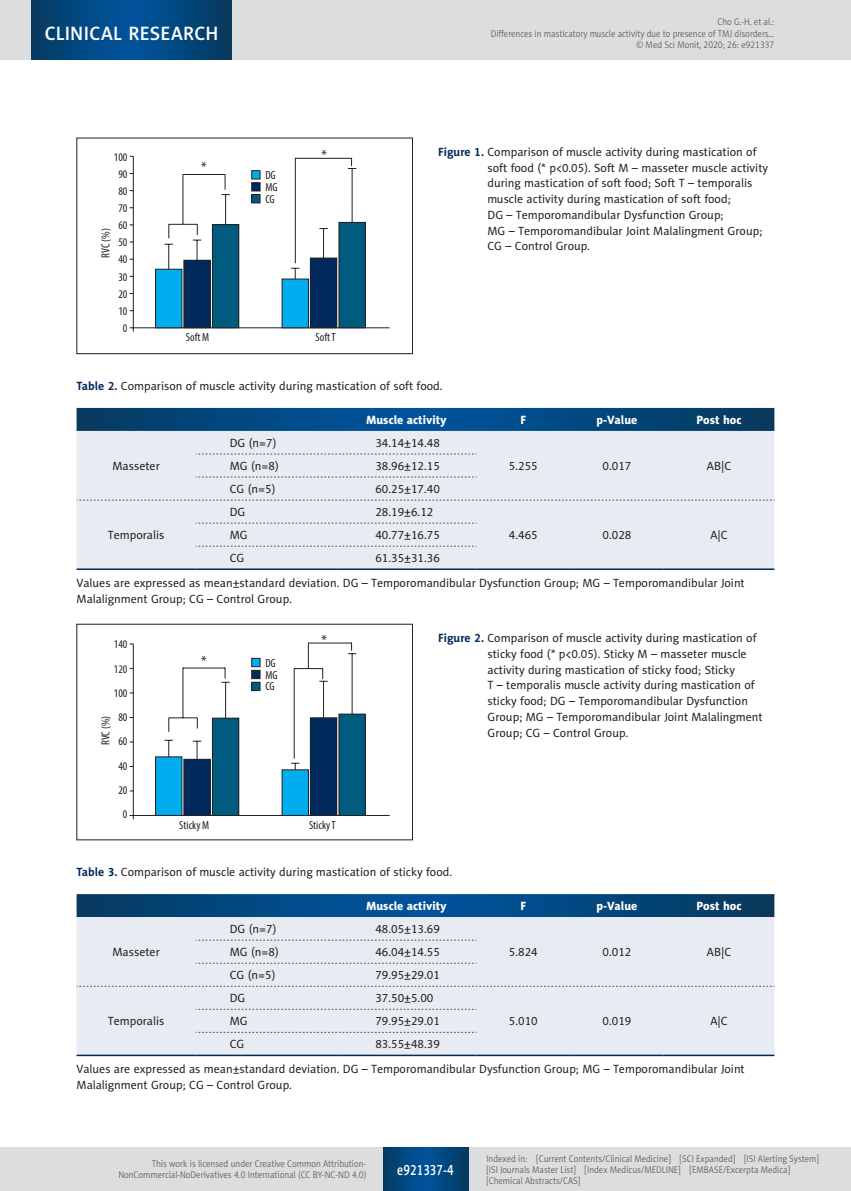
<style>
.page{position:relative;width:851px;height:1191px;background:#fff}
.page>*{position:absolute;margin:0;border:0;box-sizing:border-box;transform-origin:0 0}
.t1{font:19.5px "Naomi Sans EFN Medium";letter-spacing:.015em;color:#fff}
.t2{font:15px "Naomi Sans EFN Medium";color:#fff;scale:.8 1}
.t3{font:condensed 14.7px "Myriad Pro";color:#231f20}
.MSM_Rycina_tytul{font:12px/15.8px "Naomi Sans EFN";color:#231f20}
.MSM_Table_podpis_dol{font:12px/15.8px "Naomi Sans EFN";color:#231f20}
.MSM_Tabela_zawartosc{font:12px "Naomi Sans EFN";color:#231f20}
.MSM_Tabela_tytul{font:12px "Naomi Sans EFN";color:#231f20}
.MSM_Tabela_Head{font:12px "Naomi Sans EFN Heavy";color:#fff}
.t4{font:condensed 11.7px/17.1px "Myriad Pro";color:#231f20;text-align:right}
.t5{font:9.75px/11.2px "Naomi Sans EFN Light";color:#57585a;text-align:right;scale:.9 1}
.s1{font-weight:700;color:#00295c}
</style>
<div class="page">
<hr style="left:133px;top:156px;width:1px;height:175px;background:#231f20">
<hr style="left:130px;top:327px;width:259px;height:1px;background:#231f20">
<div style="left:155px;top:269px;width:27px;height:59px;background:#00aeef;border:1px solid #231f20"></div>
<div style="left:251px;top:170px;width:9px;height:9px;background:#00aeef;border:1px solid #231f20"></div>
<svg style="left:164px;top:173px;width:97px;height:155px"></svg>
<svg style="left:281px;top:157px;width:85px;height:171px"></svg>
<div style="left:77px;top:138px;width:335px;height:216px;border:1px solid #231f20"></div>
<hr style="left:133px;top:644px;width:1px;height:175px;background:#231f20">
<hr style="left:130px;top:815px;width:259px;height:1px;background:#231f20">
<div style="left:155px;top:756px;width:27px;height:60px;background:#00aeef;border:1px solid #231f20"></div>
<svg style="left:164px;top:642px;width:202px;height:174px"></svg>
<svg style="left:77px;top:408px;width:697px;height:23px;background:#03477f"></svg>
<div style="left:77px;top:431px;width:697px;height:137px;background:#e8ebf2"></div>
<svg style="left:196px;top:454px;width:280px;height:1px"></svg>
<svg style="left:196px;top:477px;width:280px;height:1px"></svg>
<svg style="left:196px;top:523px;width:280px;height:1px"></svg>
<svg style="left:196px;top:546px;width:280px;height:1px"></svg>
<hr style="left:196px;top:568px;width:140px;height:2px;background:#00295c">
<hr style="left:336px;top:568px;width:140px;height:2px;background:#00295c">
<hr style="left:77px;top:568px;width:119px;height:2px;background:#00295c">
<svg style="left:77px;top:500px;width:697px;height:1px"></svg>
<hr style="left:476px;top:568px;width:94px;height:2px;background:#00295c">
<hr style="left:570px;top:568px;width:93px;height:2px;background:#00295c">
<hr style="left:663px;top:568px;width:111px;height:2px;background:#00295c">
<svg style="left:77px;top:894px;width:697px;height:23px;background:#03477f"></svg>
<div style="left:77px;top:917px;width:697px;height:137px;background:#e8ebf2"></div>
<svg style="left:196px;top:940px;width:280px;height:1px"></svg>
<svg style="left:196px;top:963px;width:280px;height:1px"></svg>
<svg style="left:196px;top:1009px;width:280px;height:1px"></svg>
<svg style="left:196px;top:1032px;width:280px;height:1px"></svg>
<hr style="left:196px;top:1054px;width:140px;height:2px;background:#00295c">
<hr style="left:336px;top:1054px;width:140px;height:2px;background:#00295c">
<hr style="left:77px;top:1054px;width:119px;height:2px;background:#00295c">
<svg style="left:77px;top:986px;width:697px;height:1px"></svg>
<hr style="left:476px;top:1054px;width:94px;height:2px;background:#00295c">
<hr style="left:570px;top:1054px;width:93px;height:2px;background:#00295c">
<hr style="left:663px;top:1054px;width:111px;height:2px;background:#00295c">
<div style="left:0;top:1148px;width:850px;height:43px;background:#dcdddf"></div>
<svg style="left:383px;top:1147px;width:85px;height:43px;background:#02477e"></svg>
<div style="left:0;top:0;width:850px;height:60px;background:#dcdddf"></div>
<hr style="left:850px;top:0;width:1px;height:60px;background:#dcdddf">
<svg style="left:32px;top:0;width:200px;height:60px;background:#02477e"></svg>
<h1 class="t1" style="left:45px;top:22px;width:175px">CLINICAL RESEARCH</h1>
<p class="t4" style="left:114px;top:148px;width:15px">100<br>90<br>80<br>70<br>60<br>50<br>40<br>30<br>20<br>10<br>0</p>
<p class="t4" style="left:97px;top:258px;width:31px;rotate:-90deg">RVC (%)</p>
<p class="t3" style="left:201px;top:158px;width:7px">*</p>
<p class="t4" style="left:186px;top:328px;width:25px">Soft M</p>
<p class="t4" style="left:265px;top:169px;width:14px;line-height:11.7px;text-align:left">DG<br>MG<br>CG</p>
<p class="t3" style="left:321px;top:146px;width:7px">*</p>
<p class="t4" style="left:315px;top:328px;width:22px">Soft T</p>
<p class="t5" style="left:490px;top:16px;width:317px">Cho G.-H. et al.:<br>Differences in masticatory muscle activity due to presence of TMJ disorders… © Med Sci Monit, 2020; 26: e921337</p>
<p class="MSM_Rycina_tytul" style="left:487px;top:144px;width:282px;text-indent:-49px"><span class="s1">Figure 1.</span> Comparison of muscle activity during mastication of soft food (* p&lt;0.05). Soft M – masseter muscle activity during mastication of soft food; Soft T – temporalis muscle activity during mastication of soft food;<br>DG – Temporomandibular Dysfunction Group;<br>MG – Temporomandibular Joint Malalingment Group; CG – Control Group.</p>
<p class="MSM_Tabela_tytul" style="left:77px;top:379px;width:367px"><span class="s1">Table 2.</span> Comparison of muscle activity during mastication of soft food.</p>
<p class="MSM_Tabela_zawartosc" style="left:112px;top:459px;width:49px">Masseter</p>
<p class="MSM_Tabela_zawartosc" style="left:108px;top:528px;width:58px">Temporalis</p>
<p class="MSM_Tabela_Head" style="left:366px;top:412px;width:82px">Muscle activity</p>
<p class="MSM_Tabela_Head" style="left:520px;top:412px;width:7px">F</p>
<p class="MSM_Tabela_Head" style="left:596px;top:412px;width:42px">p-Value</p>
<p class="MSM_Tabela_Head" style="left:696px;top:412px;width:46px">Post hoc</p>
<p class="MSM_Tabela_zawartosc" style="left:230px;top:436px;width:48px">DG (n=7)</p>
<p class="MSM_Tabela_zawartosc" style="left:375px;top:436px;width:66px">34.14±14.48</p>
<p class="MSM_Tabela_zawartosc" style="left:230px;top:459px;width:50px">MG (n=8)</p>
<p class="MSM_Tabela_zawartosc" style="left:375px;top:459px;width:66px">38.96±12.15</p>
<p class="MSM_Tabela_zawartosc" style="left:509px;top:459px;width:30px">5.255</p>
<p class="MSM_Tabela_zawartosc" style="left:602px;top:459px;width:30px">0.017</p>
<p class="MSM_Tabela_zawartosc" style="left:706px;top:459px;width:26px">AB|C</p>
<p class="MSM_Tabela_zawartosc" style="left:230px;top:482px;width:47px">CG (n=5)</p>
<p class="MSM_Tabela_zawartosc" style="left:375px;top:482px;width:66px">60.25±17.40</p>
<p class="MSM_Tabela_zawartosc" style="left:230px;top:505px;width:17px">DG</p>
<p class="MSM_Tabela_zawartosc" style="left:375px;top:505px;width:60px">28.19±6.12</p>
<p class="MSM_Tabela_zawartosc" style="left:230px;top:528px;width:19px">MG</p>
<p class="MSM_Tabela_zawartosc" style="left:375px;top:528px;width:66px">40.77±16.75</p>
<p class="MSM_Tabela_zawartosc" style="left:509px;top:528px;width:30px">4.465</p>
<p class="MSM_Tabela_zawartosc" style="left:602px;top:528px;width:30px">0.028</p>
<p class="MSM_Tabela_zawartosc" style="left:710px;top:528px;width:19px">A|C</p>
<p class="MSM_Tabela_zawartosc" style="left:230px;top:551px;width:16px">CG</p>
<p class="MSM_Tabela_zawartosc" style="left:375px;top:551px;width:66px">61.35±31.36</p>
<p class="MSM_Table_podpis_dol" style="left:77px;top:575px;width:669px">Values are expressed as mean±standard deviation. DG – Temporomandibular Dysfunction Group; MG – Temporomandibular Joint<br>Malalignment Group; CG – Control Group.</p>
<p class="t4" style="left:114px;top:632px;width:15px;line-height:24.3px">140<br>120<br>100<br>80<br>60<br>40<br>20<br>0</p>
<p class="t4" style="left:97px;top:745px;width:31px;rotate:-90deg">RVC (%)</p>
<p class="t3" style="left:201px;top:652px;width:7px">*</p>
<p class="t4" style="left:179px;top:816px;width:32px">Sticky M</p>
<p class="t4" style="left:265px;top:657px;width:14px;line-height:11.7px;text-align:left">DG<br>MG<br>CG</p>
<p class="t3" style="left:321px;top:631px;width:7px">*</p>
<p class="t4" style="left:309px;top:816px;width:28px">Sticky T</p>
<p class="MSM_Rycina_tytul" style="left:487px;top:630px;width:276px;text-indent:-49px"><span class="s1">Figure 2.</span> Comparison of muscle activity during mastication of sticky food (* p&lt;0.05). Sticky M – masseter muscle activity during mastication of sticky food; Sticky<br>T – temporalis muscle activity during mastication of sticky food; DG – Temporomandibular Dysfunction Group; MG – Temporomandibular Joint Malalingment Group; CG – Control Group.</p>
<p class="MSM_Tabela_tytul" style="left:77px;top:865px;width:377px"><span class="s1">Table 3.</span> Comparison of muscle activity during mastication of sticky food.</p>
<p class="MSM_Tabela_zawartosc" style="left:112px;top:945px;width:49px">Masseter</p>
<p class="MSM_Tabela_zawartosc" style="left:108px;top:1014px;width:58px">Temporalis</p>
<p class="MSM_Tabela_Head" style="left:366px;top:898px;width:82px">Muscle activity</p>
<p class="MSM_Tabela_Head" style="left:520px;top:898px;width:7px">F</p>
<p class="MSM_Tabela_Head" style="left:596px;top:898px;width:42px">p-Value</p>
<p class="MSM_Tabela_Head" style="left:696px;top:898px;width:46px">Post hoc</p>
<p class="MSM_Tabela_zawartosc" style="left:230px;top:922px;width:48px">DG (n=7)</p>
<p class="MSM_Tabela_zawartosc" style="left:375px;top:922px;width:66px">48.05±13.69</p>
<p class="MSM_Tabela_zawartosc" style="left:230px;top:945px;width:50px">MG (n=8)</p>
<p class="MSM_Tabela_zawartosc" style="left:375px;top:945px;width:66px">46.04±14.55</p>
<p class="MSM_Tabela_zawartosc" style="left:509px;top:945px;width:30px">5.824</p>
<p class="MSM_Tabela_zawartosc" style="left:602px;top:945px;width:30px">0.012</p>
<p class="MSM_Tabela_zawartosc" style="left:706px;top:945px;width:26px">AB|C</p>
<p class="MSM_Tabela_zawartosc" style="left:230px;top:968px;width:47px">CG (n=5)</p>
<p class="MSM_Tabela_zawartosc" style="left:375px;top:968px;width:66px">79.95±29.01</p>
<p class="MSM_Tabela_zawartosc" style="left:230px;top:991px;width:17px">DG</p>
<p class="MSM_Tabela_zawartosc" style="left:375px;top:991px;width:60px">37.50±5.00</p>
<p class="MSM_Tabela_zawartosc" style="left:230px;top:1014px;width:19px">MG</p>
<p class="MSM_Tabela_zawartosc" style="left:375px;top:1014px;width:66px">79.95±29.01</p>
<p class="MSM_Tabela_zawartosc" style="left:509px;top:1014px;width:30px">5.010</p>
<p class="MSM_Tabela_zawartosc" style="left:602px;top:1014px;width:30px">0.019</p>
<p class="MSM_Tabela_zawartosc" style="left:710px;top:1014px;width:19px">A|C</p>
<p class="MSM_Tabela_zawartosc" style="left:230px;top:1037px;width:16px">CG</p>
<p class="MSM_Tabela_zawartosc" style="left:375px;top:1037px;width:66px">83.55±48.39</p>
<p class="MSM_Table_podpis_dol" style="left:77px;top:1061px;width:669px">Values are expressed as mean±standard deviation. DG – Temporomandibular Dysfunction Group; MG – Temporomandibular Joint<br>Malalignment Group; CG – Control Group.</p>
<p class="t5" style="left:118px;top:1158px;width:277px">This work is licensed under Creative Common Attribution-<br>NonCommercial-NoDerivatives 4.0 International (CC BY-NC-ND 4.0)</p>
<p class="t2" style="left:397px;top:1160px;width:72px">e921337-4</p>
<p class="t5" style="left:486px;top:1152px;width:371px;text-align:left">Indexed in: [Current Contents/Clinical Medicine] [SCI Expanded] [ISI Alerting System] [ISI Journals Master List] [Index Medicus/MEDLINE] [EMBASE/Excerpta Medica] [Chemical Abstracts/CAS]</p>
</div>
